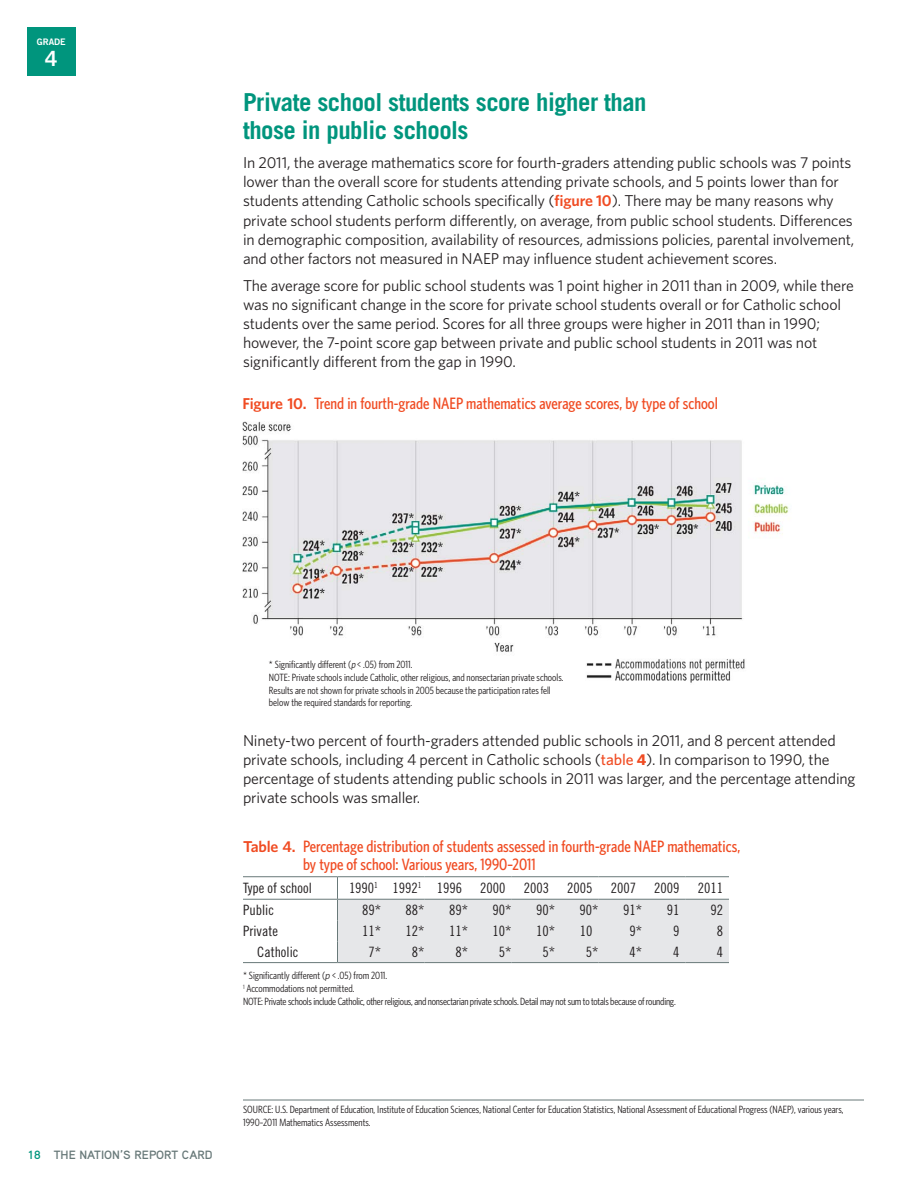
<style>
.page{position:relative;width:918px;height:1188px;background:#fff}
.page>*{position:absolute;margin:0;border:0;box-sizing:border-box;transform-origin:0 0}
.t1{font:700 24.75px/27.8px "Trade Gothic LT Std";letter-spacing:-.02em;color:#00957d}
.t2{font:21px "Trade Gothic LT Std Bd 2";color:#fff}
.t3{font:500 16.5px/18px "Whitney Condensed";color:#f04b22}
.t4{font:15.75px/19px "Whitney";letter-spacing:-.01em;color:#231f20}
.t5{font:14.25px "Trade Gothic LT Std Cn 18";color:#231f20}
.t6{font:700 12px "Aaux Pro OT";color:#687979}
.t7{font:10.5px/12.8px "Whitney Condensed";color:#231f20}
.t8{font:10.5px/12.8px "Whitney Condensed";letter-spacing:-.02em;color:#231f20}
.t9{font:9px "Trade Gothic LT Std Bd 2";letter-spacing:-.01em;color:#fff}
.s1{font-weight:600;color:#f04b22}
.s2{font-family:"Whitney";font-weight:600;font-size:15.75px}
.s3{font-size:13.5px}
.s4{font-style:italic}
.s5{font-weight:500;color:#f04b22}
.s6{font-weight:700;color:#f04b22}
.s7{font-family:"Whitney";font-style:italic}
.s8{color:#00957d}
</style>
<div class="page">
<hr style="left:243px;top:899px;width:95px;height:1px;background:#687979">
<hr style="left:243px;top:876px;width:95px;height:1px;background:#687979">
<hr style="left:338px;top:876px;width:43px;height:1px;background:#687979">
<hr style="left:381px;top:876px;width:43px;height:1px;background:#687979">
<hr style="left:424px;top:876px;width:44px;height:1px;background:#687979">
<hr style="left:468px;top:876px;width:44px;height:1px;background:#687979">
<hr style="left:512px;top:876px;width:43px;height:1px;background:#687979">
<hr style="left:555px;top:876px;width:43px;height:1px;background:#687979">
<hr style="left:598px;top:876px;width:44px;height:1px;background:#687979">
<hr style="left:642px;top:876px;width:44px;height:1px;background:#687979">
<hr style="left:686px;top:876px;width:43px;height:1px;background:#687979">
<svg style="left:337px;top:877px;width:392px;height:85px"></svg>
<hr style="left:512px;top:899px;width:43px;height:1px;background:#687979">
<hr style="left:555px;top:899px;width:43px;height:1px;background:#687979">
<hr style="left:598px;top:899px;width:44px;height:1px;background:#687979">
<hr style="left:642px;top:899px;width:44px;height:1px;background:#687979">
<hr style="left:686px;top:899px;width:43px;height:1px;background:#687979">
<hr style="left:243px;top:962px;width:95px;height:1px;background:#687979">
<hr style="left:338px;top:962px;width:43px;height:1px;background:#687979">
<hr style="left:381px;top:962px;width:43px;height:1px;background:#687979">
<hr style="left:424px;top:962px;width:44px;height:1px;background:#687979">
<hr style="left:468px;top:962px;width:44px;height:1px;background:#687979">
<hr style="left:512px;top:962px;width:43px;height:1px;background:#687979">
<hr style="left:555px;top:962px;width:43px;height:1px;background:#687979">
<hr style="left:598px;top:962px;width:44px;height:1px;background:#687979">
<hr style="left:642px;top:962px;width:44px;height:1px;background:#687979">
<hr style="left:686px;top:962px;width:43px;height:1px;background:#687979">
<hr style="left:243px;top:1100px;width:621px;height:1px;background:#687979">
<div style="left:27px;top:27px;width:49px;height:49px;background:#00957d"></div>
<img style="left:242px;top:421px;width:547px;height:231px">
<img style="left:586px;top:659px;width:159px;height:24px">
<p class="t9" style="left:37px;top:36px;width:30px">GRADE</p>
<h2 class="t2" style="left:45px;top:45px;width:14px">4</h2>
<h3 class="t1" style="left:243px;top:88px;width:405px">Private school students score higher than those in public schools</h3>
<p class="t4" style="left:243px;top:153px;width:613px">In 2011, the average mathematics score for fourth-graders attending public schools was 7 points lower than the overall score for students attending private schools, and 5 points lower than for students attending Catholic schools specifically (<span class="s1">figure 10</span>). There may be many reasons why private school students perform differently, on average, from public school students. Differences in demographic composition, availability of resources, admissions policies, parental involvement, and other factors not measured in NAEP may influence student achievement scores.</p>
<p class="t4" style="left:243px;top:275px;width:612px">The average score for public school students was 1 point higher in 2011 than in 2009, while there was no significant change in the score for private school students overall or for Catholic school students over the same period. Scores for all three groups were higher in 2011 than in 1990; however, the 7-point score gap between private and public school students in 2011 was not significantly different from the gap in 1990.</p>
<p class="t3" style="left:242px;top:394px;width:477px"><span class="s2">Figure 10.</span> Trend in fourth-grade NAEP mathematics average scores, by type of school</p>
<p class="t7" style="left:269px;top:658px;width:296px"><span class="s3">*</span> Significantly different (<span class="s4">p</span> &lt; .05) from 2011.<br>NOTE: Private schools include Catholic, other religious, and nonsectarian private schools.<br>Results are not shown for private schools in 2005 because the participation rates fell below the required standards for reporting.</p>
<p class="t4" style="left:243px;top:731px;width:614px">Ninety-two percent of fourth-graders attended public schools in 2011, and 8 percent attended private schools, including 4 percent in Catholic schools (<span class="s5">table</span> <span class="s6">4</span>). In comparison to 1990, the percentage of students attending public schools in 2011 was larger, and the percentage attending private schools was smaller.</p>
<p class="t3" style="left:303px;top:836px;width:439px;text-indent:-60px"><span class="s2">Table 4.</span> Percentage distribution of students assessed in fourth-grade NAEP mathematics, by type of school: Various years, 1990–2011</p>
<p class="t5" style="left:243px;top:880px;width:70px">Type of school</p>
<p class="t5" style="left:349px;top:880px;width:30px">1990<sup>1</sup></p>
<p class="t5" style="left:393px;top:880px;width:30px">1992<sup>1</sup></p>
<p class="t5" style="left:437px;top:880px;width:27px">1996</p>
<p class="t5" style="left:480px;top:880px;width:27px">2000</p>
<p class="t5" style="left:524px;top:880px;width:27px">2003</p>
<p class="t5" style="left:567px;top:880px;width:27px">2005</p>
<p class="t5" style="left:611px;top:880px;width:27px">2007</p>
<p class="t5" style="left:654px;top:880px;width:27px">2009</p>
<p class="t5" style="left:698px;top:880px;width:27px">2011</p>
<p class="t5" style="left:243px;top:902px;width:32px">Public</p>
<p class="t5" style="left:362px;top:902px;width:20px">89*</p>
<p class="t5" style="left:406px;top:902px;width:20px">88*</p>
<p class="t5" style="left:449px;top:902px;width:20px">89*</p>
<p class="t5" style="left:493px;top:902px;width:20px">90*</p>
<p class="t5" style="left:536px;top:902px;width:20px">90*</p>
<p class="t5" style="left:580px;top:902px;width:20px">90*</p>
<p class="t5" style="left:623px;top:902px;width:20px">91*</p>
<p class="t5" style="left:667px;top:902px;width:14px">91</p>
<p class="t5" style="left:710px;top:902px;width:14px">92</p>
<p class="t5" style="left:243px;top:923px;width:36px">Private</p>
<p class="t5" style="left:362px;top:923px;width:20px">11*</p>
<p class="t5" style="left:406px;top:923px;width:20px">12*</p>
<p class="t5" style="left:449px;top:923px;width:20px">11*</p>
<p class="t5" style="left:493px;top:923px;width:20px">10*</p>
<p class="t5" style="left:536px;top:923px;width:20px">10*</p>
<p class="t5" style="left:580px;top:923px;width:14px">10</p>
<p class="t5" style="left:629px;top:923px;width:14px">9*</p>
<p class="t5" style="left:673px;top:923px;width:8px">9</p>
<p class="t5" style="left:717px;top:923px;width:8px">8</p>
<p class="t5" style="left:257px;top:944px;width:43px">Catholic</p>
<p class="t5" style="left:368px;top:944px;width:14px">7*</p>
<p class="t5" style="left:412px;top:944px;width:14px">8*</p>
<p class="t5" style="left:455px;top:944px;width:14px">8*</p>
<p class="t5" style="left:499px;top:944px;width:14px">5*</p>
<p class="t5" style="left:542px;top:944px;width:14px">5*</p>
<p class="t5" style="left:586px;top:944px;width:14px">5*</p>
<p class="t5" style="left:629px;top:944px;width:14px">4*</p>
<p class="t5" style="left:673px;top:944px;width:8px">4</p>
<p class="t5" style="left:717px;top:944px;width:8px">4</p>
<p class="t8" style="left:243px;top:969px;width:434px"><span class="s3">*</span> Significantly different (<span class="s7">p</span> &lt; .05) from 2011.<br><sup>1</sup> Accommodations not permitted.<br>NOTE: Private schools include Catholic, other religious, and nonsectarian private schools. Detail may not sum to totals because of rounding.</p>
<p class="t6" style="left:28px;top:1147px;width:186px"><span class="s8">18</span> THE NATION’S REPORT CARD</p>
<p class="t7" style="left:243px;top:1103px;width:602px">SOURCE: U.S. Department of Education, Institute of Education Sciences, National Center for Education Statistics, National Assessment of Educational Progress (NAEP), various years,<br>1990–2011 Mathematics Assessments.</p>
</div>
